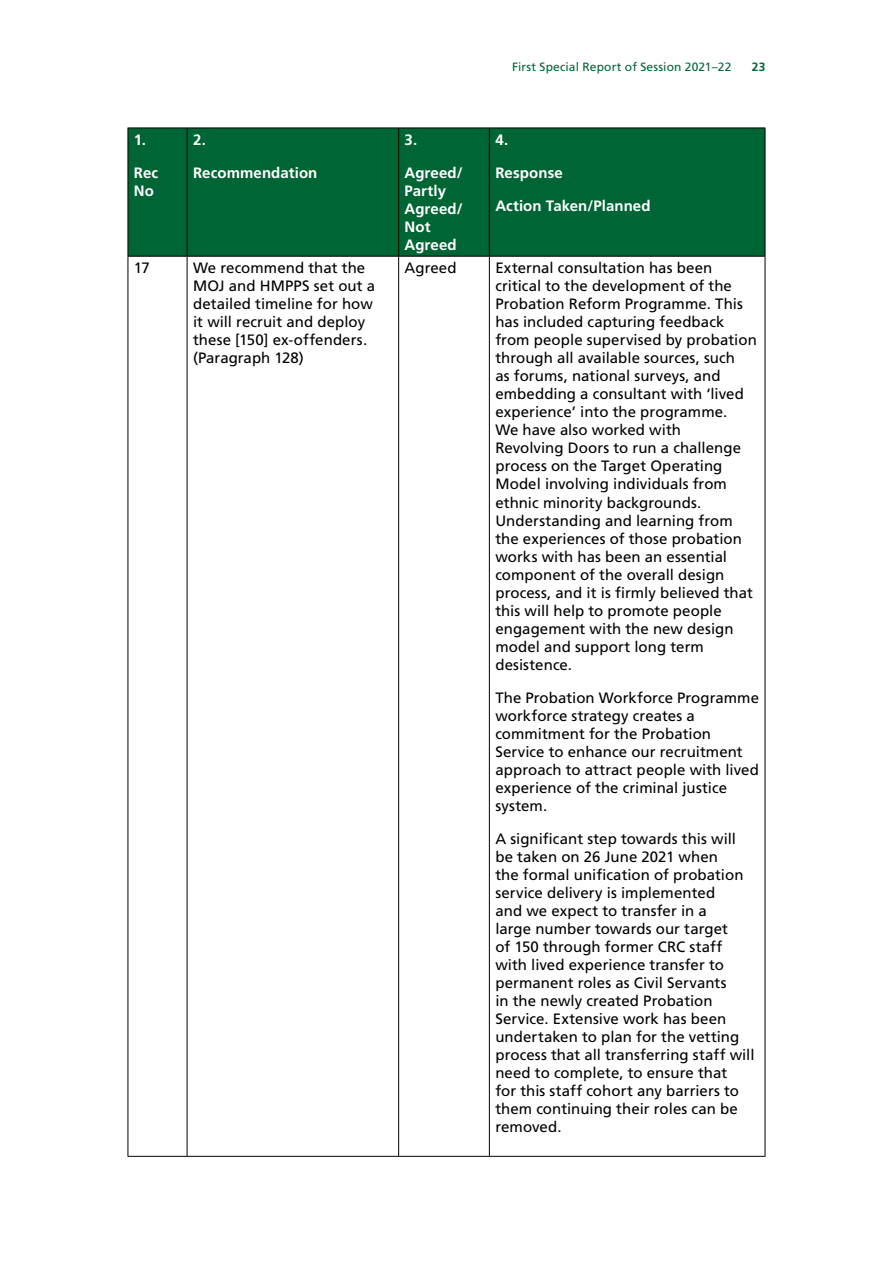
<style>
.page{position:relative;width:893px;height:1263px;background:#fff}
.page>*{position:absolute;margin:0;border:0;box-sizing:border-box;transform-origin:0 0}
.t1{font:15px/18px "Frutiger LT Std";letter-spacing:.005em;color:#000}
.t2{font:700 15px/18px "Frutiger LT Std";letter-spacing:.005em;color:#fff}
.t3{font:12px "Frutiger LT Std";letter-spacing:.015em;color:#006535}
.t4{font:700 12px "Frutiger LT Std";color:#006535}
</style>
<div class="page">
<div style="left:129px;top:129px;width:636px;height:127px;background:#006535"></div>
<hr style="left:128px;top:128px;width:59px;height:1px;background:#000">
<hr style="left:128px;top:128px;width:1px;height:128px;background:#000">
<hr style="left:187px;top:128px;width:212px;height:1px;background:#000">
<hr style="left:187px;top:128px;width:1px;height:128px;background:#000">
<hr style="left:399px;top:128px;width:90px;height:1px;background:#000">
<hr style="left:398px;top:128px;width:1px;height:128px;background:#000">
<hr style="left:489px;top:128px;width:276px;height:1px;background:#000">
<hr style="left:489px;top:128px;width:1px;height:128px;background:#000">
<hr style="left:765px;top:128px;width:1px;height:128px;background:#000">
<hr style="left:128px;top:256px;width:59px;height:1px;background:#000">
<hr style="left:128px;top:257px;width:1px;height:899px;background:#000">
<hr style="left:187px;top:256px;width:212px;height:1px;background:#000">
<hr style="left:187px;top:257px;width:1px;height:899px;background:#000">
<hr style="left:399px;top:256px;width:90px;height:1px;background:#000">
<hr style="left:398px;top:257px;width:1px;height:899px;background:#000">
<hr style="left:489px;top:256px;width:276px;height:1px;background:#000">
<hr style="left:489px;top:257px;width:1px;height:899px;background:#000">
<hr style="left:765px;top:257px;width:1px;height:899px;background:#000">
<hr style="left:128px;top:1156px;width:59px;height:1px;background:#000">
<hr style="left:187px;top:1156px;width:212px;height:1px;background:#000">
<hr style="left:399px;top:1156px;width:90px;height:1px;background:#000">
<hr style="left:489px;top:1156px;width:276px;height:1px;background:#000">
<p class="t2" style="left:134px;top:131px;width:14px">1.</p>
<p class="t2" style="left:134px;top:164px;width:26px">Rec<br>No</p>
<p class="t2" style="left:193px;top:131px;width:14px">2.</p>
<p class="t2" style="left:193px;top:164px;width:126px">Recommendation</p>
<p class="t2" style="left:405px;top:131px;width:14px">3.</p>
<p class="t2" style="left:405px;top:164px;width:60px">Agreed/<br>Partly<br>Agreed/<br>Not<br>Agreed</p>
<p class="t3" style="left:512px;top:59px;width:221px">First Special Report of Session 2021–22</p>
<p class="t4" style="left:752px;top:59px;width:15px">23</p>
<p class="t2" style="left:495px;top:131px;width:14px">4.</p>
<p class="t2" style="left:495px;top:164px;width:69px">Response</p>
<p class="t2" style="left:495px;top:197px;width:157px">Action Taken/Planned</p>
<p class="t1" style="left:134px;top:259px;width:17px">17</p>
<p class="t1" style="left:193px;top:259px;width:184px">We recommend that the<br>MOJ and HMPPS set out a detailed timeline for how it will recruit and deploy these [150] ex-offenders. (Paragraph 128)</p>
<p class="t1" style="left:405px;top:259px;width:54px">Agreed</p>
<p class="t1" style="left:495px;top:259px;width:263px">External consultation has been critical to the development of the<br>Probation Reform Programme. This has included capturing feedback from people supervised by probation through all available sources, such<br>as forums, national surveys, and embedding a consultant with ‘lived experience’ into the programme.<br>We have also worked with<br>Revolving Doors to run a challenge process on the Target Operating<br>Model involving individuals from ethnic minority backgrounds.<br>Understanding and learning from the experiences of those probation works with has been an essential component of the overall design process, and it is firmly believed that this will help to promote people engagement with the new design model and support long term desistence.</p>
<p class="t1" style="left:495px;top:688px;width:265px">The Probation Workforce Programme workforce strategy creates a commitment for the Probation<br>Service to enhance our recruitment approach to attract people with lived experience of the criminal justice system.</p>
<p class="t1" style="left:495px;top:829px;width:261px">A significant step towards this will be taken on 26 June 2021 when<br>the formal unification of probation service delivery is implemented<br>and we expect to transfer in a<br>large number towards our target<br>of 150 through former CRC staff with lived experience transfer to permanent roles as Civil Servants<br>in the newly created Probation<br>Service. Extensive work has been undertaken to plan for the vetting process that all transferring staff will need to complete, to ensure that<br>for this staff cohort any barriers to them continuing their roles can be removed.</p>
</div>
